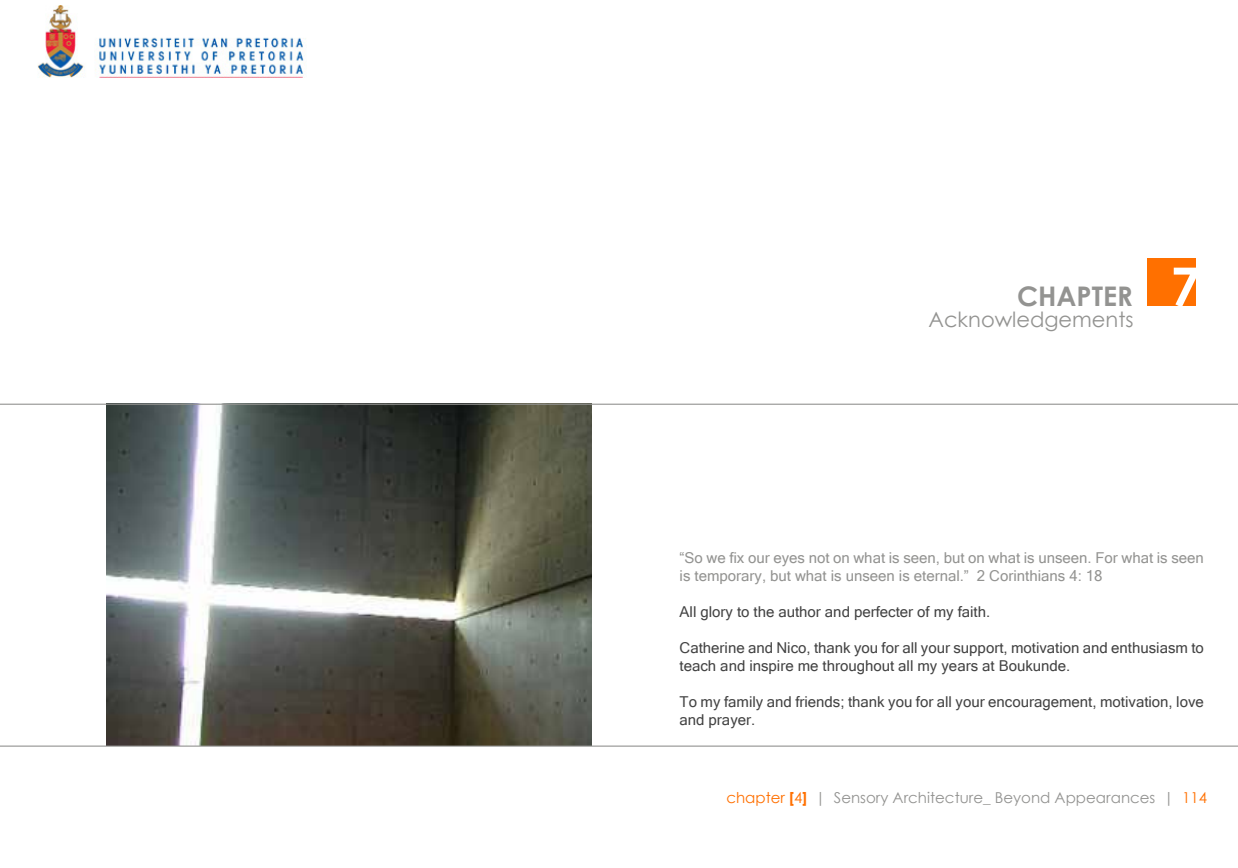
<style>
.page{position:relative;width:1238px;height:868px;background:#fff}
.page>*{position:absolute;margin:0;border:0;box-sizing:border-box;transform-origin:0 0}
.t1{font:700 27px "Century Gothic";color:#939391}
.t2{font:21px "Century Gothic";color:#939391}
.t3{font:15px/18px "Microsoft Sans Serif";color:#434343}
.t4{font:15px/18px "Microsoft Sans Serif";color:#939391}
.t5{font:15px "Century Gothic";color:#939391}
.s1{font-size:54px;color:#fff}
.s2{color:#ff7000}
.s3{font-weight:700;color:#ff7000}
</style>
<div class="page">
<img style="left:106px;top:404px;width:485px;height:341px">
<div style="left:1147px;top:258px;width:48px;height:47px;background:#ff7000"></div>
<hr style="left:0;top:403px;width:1237px;height:1px;background:#939391">
<hr style="left:0;top:745px;width:1237px;height:1px;background:#939391">
<img style="left:38px;top:5px;width:266px;height:73px">
<h1 class="t1" style="left:1017px;top:276px;width:185px">CHAPTER <span class="s1">7</span></h1>
<h2 class="t2" style="left:928px;top:304px;width:207px">Acknowledgements</h2>
<p class="t4" style="left:679px;top:548px;width:526px">“So we fix our eyes not on what is seen, but on what is unseen. For what is seen is temporary, but what is unseen is eternal.” 2 Corinthians 4: 18</p>
<p class="t3" style="left:679px;top:602px;width:312px">All glory to the author and perfecter of my faith.</p>
<p class="t3" style="left:679px;top:638px;width:526px">Catherine and Nico, thank you for all your support, motivation and enthusiasm to teach and inspire me throughout all my years at Boukunde.</p>
<p class="t3" style="left:679px;top:692px;width:525px">To my family and friends; thank you for all your encouragement, motivation, love and prayer.</p>
<p class="t5" style="left:726px;top:786px;width:482px"><span class="s2">chapter</span> <span class="s3">[</span><span class="s2">4</span><span class="s3">]</span> | Sensory Architecture_ Beyond Appearances | <span class="s2">114</span></p>
</div>
